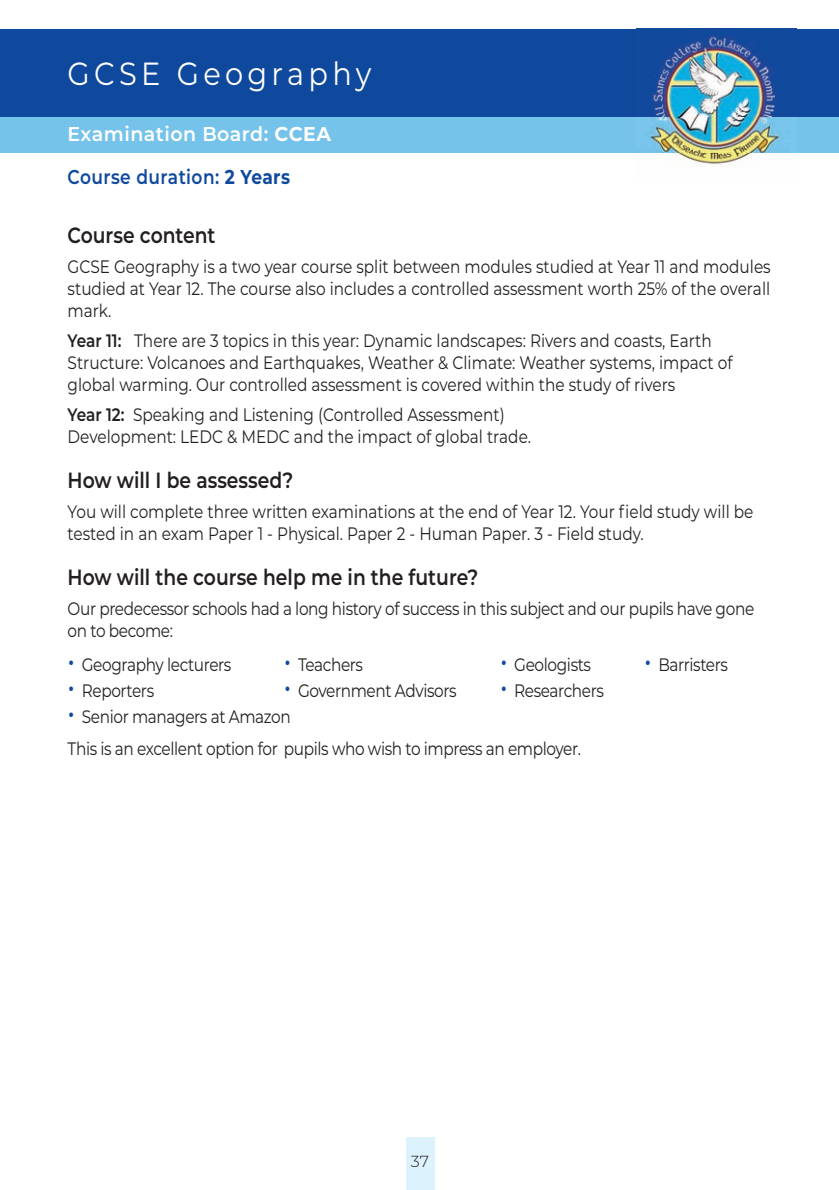
<style>
.page{position:relative;width:839px;height:1190px;background:#fff}
.page>*{position:absolute;margin:0;border:0;box-sizing:border-box;transform-origin:0 0}
.t1{font:32px "Montserrat";letter-spacing:.15em;color:#fff;scale:.9 1}
.t2{font:600 22px "Montserrat";color:#231f20;scale:.85 1}
.t3{font:600 20px "Montserrat";letter-spacing:.025em;color:#0f499d;scale:.85 1}
.t4{font:600 20px "Montserrat";letter-spacing:.025em;color:#fff;scale:.95 1}
.t5{font:18px/22px "Montserrat";color:#231f20;scale:.85 1}
.t6{font:18px/22px "Montserrat";letter-spacing:-.025em;color:#231f20;scale:.85 1}
.t7{font:18px "Montserrat";letter-spacing:-.03em;color:#231f20;scale:.85 1}
.t8{font:300 16px "Montserrat";color:#231f20}
.s1{font-weight:700}
.s2{font-weight:600}
.s3{font-size:30px;color:#0f499d}
</style>
<div class="page">
<div style="left:406px;top:1137px;width:28px;height:53px;background:#dcf2fc"></div>
<div style="left:0;top:95px;width:838px;height:58px;background:#75c3ea"></div>
<div style="left:0;top:29px;width:838px;height:88px;background:#0f499d"></div>
<img style="left:636px;top:28px;width:159px;height:138px">
<h1 class="t1" style="left:68px;top:61px;width:339px">GCSE Geography</h1>
<p class="t4" style="left:68px;top:126px;width:278px">Examination Board: <span class="s1">CCEA</span></p>
<p class="t3" style="left:68px;top:169px;width:263px">Course duration: <span class="s1">2 Years</span></p>
<p class="t2" style="left:68px;top:226px;width:175px">Course content</p>
<p class="t5" style="left:68px;top:257px;width:828px;text-align:justify">GCSE Geography is a two year course split between modules studied at Year 11 and modules studied at Year 12. The course also includes a controlled assessment worth 25% of the overall mark.</p>
<p class="t5" style="left:68px;top:331px;width:783px"><span class="s2">Year 11:</span> There are 3 topics in this year: Dynamic landscapes: Rivers and coasts, Earth<br>Structure: Volcanoes and Earthquakes, Weather &amp; Climate: Weather systems, impact of global warming. Our controlled assessment is covered within the study of rivers</p>
<p class="t5" style="left:68px;top:405px;width:546px"><span class="s2">Year 12:</span> Speaking and Listening (Controlled Assessment)<br>Development: LEDC &amp; MEDC and the impact of global trade.</p>
<p class="t2" style="left:68px;top:471px;width:267px">How will I be assessed?</p>
<p class="t5" style="left:68px;top:502px;width:807px">You will complete three written examinations at the end of Year 12. Your field study will be tested in an exam Paper 1 - Physical. Paper 2 - Human Paper. 3 - Field study.</p>
<p class="t2" style="left:68px;top:569px;width:484px">How will the course help me in the future?</p>
<p class="t6" style="left:68px;top:599px;width:808px">Our predecessor schools had a long history of success in this subject and our pupils have gone on to become:</p>
<p class="t6" style="left:68px;top:655px;width:194px"><span class="s3">•</span> Geography lecturers</p>
<p class="t7" style="left:284px;top:658px;width:95px"><span class="s3">•</span> Teachers</p>
<p class="t6" style="left:500px;top:655px;width:108px"><span class="s3">•</span> Geologists</p>
<p class="t6" style="left:644px;top:655px;width:100px"><span class="s3">•</span> Barristers</p>
<p class="t6" style="left:68px;top:681px;width:103px"><span class="s3">•</span> Reporters</p>
<p class="t6" style="left:284px;top:681px;width:205px"><span class="s3">•</span> Government Advisors</p>
<p class="t6" style="left:500px;top:681px;width:124px"><span class="s3">•</span> Researchers</p>
<p class="t6" style="left:68px;top:702px;width:605px;line-height:32px"><span class="s3">•</span> Senior managers at Amazon<br>This is an excellent option for pupils who wish to impress an employer.</p>
<p class="t8" style="left:411px;top:1154px;width:19px">37</p>
</div>
